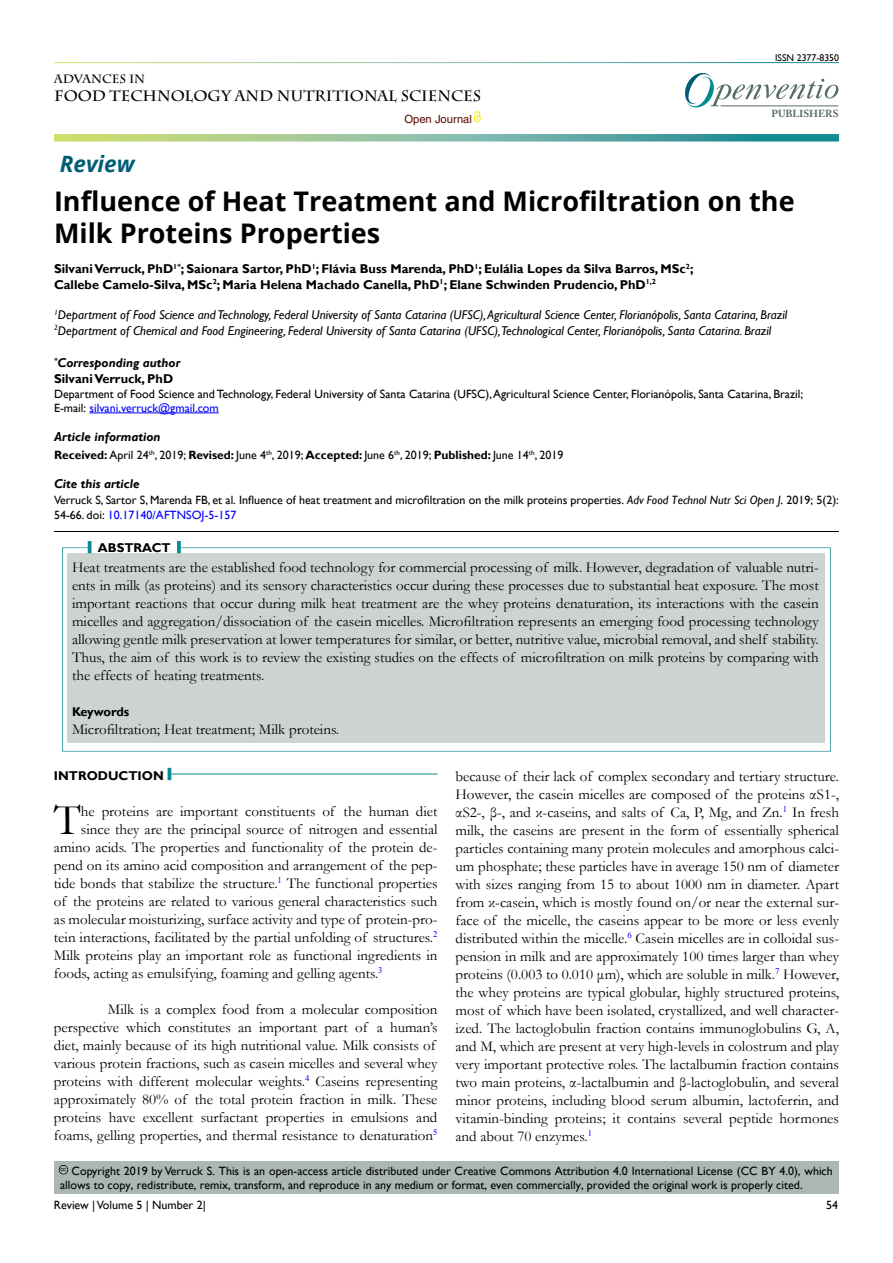
<style>
.page{position:relative;width:893px;height:1263px;background:#fff}
.page>*{position:absolute;margin:0;border:0;box-sizing:border-box;transform-origin:0 0}
.t1{font:43.8px "Garamond";color:#000}
.t2{font:700 27px/32.4px "Open Sans";color:#000}
.t3{font:italic 700 22.5px "Open Sans";color:#015d76}
.t4{font:15px/18px "Garamond";color:#000;text-align:justify}
.t5{font:700 15px "Charlemagne Std";color:#000}
.t6{font:italic 12.75px/15.3px "Gill Sans";color:#000101}
.t7{font:700 12.75px/15.3px "Gill Sans";color:#000101}
.t8{font:italic 700 12.75px/16.4px "Gill Sans";color:#000101}
.t9{font:700 12.75px "Gill Sans";color:#000}
.t10{font:italic 700 12.75px "Gill Sans";color:#000}
.t11{font:12px/15px "Gill Sans";color:#000}
.t12{font:12px/14.4px "Gill Sans";color:#000101}
.t13{font:700 12px "Charlemagne Std";color:#000}
.t14{font:11.25px "Helvetica LT Std";color:#580b05}
.t15{font:700 10.2px "Adobe Caslon Pro";color:#566d65}
.t16{font:9.75px "Gill Sans";color:#0a0000}
.t17{font:5.7px "Arial";color:#000}
.s1{font-style:normal}
.s2{color:#0000fa}
.s3{font-weight:700}
.s4{font-style:italic}
</style>
<div class="page">
<svg style="left:685px;top:73px;width:154px;height:35px"></svg>
<hr style="left:721px;top:106px;width:117px;height:1px;background:#566d65">
<svg style="left:54px;top:134px;width:785px;height:8px;background:#83bb9d"></svg>
<svg style="left:474px;top:111px;width:6px;height:10px"></svg>
<div style="left:50px;top:537px;width:794px;height:216px;background:#f9f2f3;opacity:.75"></div>
<div style="left:68px;top:553px;width:757px;height:190px;background:#cdd3d1"></div>
<div style="left:77px;top:536px;width:27px;height:12px;background:#fff"></div>
<svg style="left:88px;top:541px;width:3px;height:12px"></svg>
<svg style="left:177px;top:541px;width:4px;height:12px"></svg>
<div style="left:54px;top:1161px;width:785px;height:33px;background:#aab7b5"></div>
<div style="left:42px;top:520px;width:810px;height:14px;background:#f9f2f3;opacity:.75"></div>
<div style="left:46px;top:1152px;width:37px;height:24px;background:#f9f2f3;opacity:.75"></div>
<hr style="left:90px;top:413px;width:129px;height:1px;background:#0000fa">
<hr style="left:171px;top:774px;width:266px;height:1px;background:#0a8b93">
<svg style="left:168px;top:768px;width:3px;height:12px"></svg>
<p class="t13" style="left:54px;top:72px;width:93px">ADVANCES IN</p>
<p class="t5" style="left:54px;top:87px;width:428px">FOOD TECHNOLOGY AND NUTRITIONAL SCIENCES</p>
<h3 class="t3" style="left:60px;top:148px;width:76px">Review</h3>
<p class="t14" style="left:404px;top:112px;width:69px">Open Journal</p>
<p class="t16" style="left:775px;top:52px;width:65px">ISSN 2377-8350</p>
<p class="t15" style="left:771px;top:108px;width:69px">PUBLISHERS</p>
<h2 class="t2" style="left:54px;top:184px;width:742px">Influence of Heat Treatment and Microfiltration on the<br>Milk Proteins Properties</h2>
<p class="t7" style="left:54px;top:262px;width:641px">Silvani Verruck, PhD<sup>1*</sup>; Saionara Sartor, PhD<sup>1</sup>; Flávia Buss Marenda, PhD<sup>1</sup>; Eulália Lopes da Silva Barros, MSc<sup>2</sup>;<br>Callebe Camelo-Silva, MSc<sup>2</sup>; Maria Helena Machado Canella, PhD<sup>1</sup>; Elane Schwinden Prudencio, PhD<sup>1,2</sup></p>
<p class="t6" style="left:54px;top:307px;width:735px"><sup>1</sup>Department of Food Science and Technology, Federal University of Santa Catarina (UFSC), Agricultural Science Center, Florianópolis, Santa Catarina, Brazil<br><sup>2</sup>Department of Chemical and Food Engineering, Federal University of Santa Catarina (UFSC),Technological Center, Florianópolis, Santa Catarina. Brazil</p>
<p class="t8" style="left:54px;top:355px;width:128px"><sup>*</sup>Corresponding author<br><span class="s1">Silvani Verruck, PhD</span></p>
<p class="t12" style="left:54px;top:387px;width:750px">Department of Food Science and Technology, Federal University of Santa Catarina (UFSC), Agricultural Science Center, Florianópolis, Santa Catarina, Brazil;<br>E-mail: <span class="s2">silvani.verruck@gmail.com</span></p>
<p class="t8" style="left:54px;top:429px;width:108px">Article information</p>
<p class="t12" style="left:54px;top:448px;width:511px"><span class="s3">Received:</span> April 24<sup>th</sup>, 2019; <span class="s3">Revised:</span> June 4<sup>th</sup>, 2019; <span class="s3">Accepted:</span> June 6<sup>th</sup>, 2019; <span class="s3">Published:</span> June 14<sup>th</sup>, 2019</p>
<p class="t10" style="left:54px;top:477px;width:87px">Cite this article</p>
<p class="t11" style="left:54px;top:492px;width:786px">Verruck S, Sartor S, Marenda FB, et al. Influence of heat treatment and microfiltration on the milk proteins properties. <span class="s4">Adv Food Technol Nutr Sci Open J</span>. 2019; 5(2):<br>54-66. doi: <span class="s2">10.17140/AFTNSOJ-5-157</span></p>
<p class="t9" style="left:98px;top:540px;width:74px">ABSTRACT</p>
<p class="t4" style="left:72px;top:558px;width:748px">Heat treatments are the established food technology for commercial processing of milk. However, degradation of valuable nutri&shy;ents in milk (as proteins) and its sensory characteristics occur during these processes due to substantial heat exposure. The most important reactions that occur during milk heat treatment are the whey proteins denaturation, its interactions with the casein micelles and aggregation/dissociation of the casein micelles. Microfiltration represents an emerging food processing technology allowing gentle milk preservation at lower temperatures for similar, or better, nutritive value, microbial removal, and shelf stability.<br>Thus, the aim of this work is to review the existing studies on the effects of microfiltration on milk proteins by comparing with the effects of heating treatments.</p>
<p class="t9" style="left:72px;top:704px;width:59px">Keywords</p>
<p class="t4" style="left:72px;top:720px;width:269px">Microfiltration; Heat treatment; Milk proteins.</p>
<p class="t9" style="left:54px;top:768px;width:111px">INTRODUCTION</p>
<h1 class="t1" style="left:54px;top:791px;width:28px">T</h1>
<p class="t4" style="left:81px;top:802px;width:358px">he proteins are important constituents of the human diet</p>
<p class="t4" style="left:81px;top:820px;width:358px">since they are the principal source of nitrogen and essential</p>
<p class="t4" style="left:54px;top:838px;width:385px">amino acids. The properties and functionality of the protein de-</p>
<p class="t4" style="left:54px;top:856px;width:385px">pend on its amino acid composition and arrangement of the pep-</p>
<p class="t4" style="left:54px;top:874px;width:385px">tide bonds that stabilize the structure.<sup>1</sup> The functional properties</p>
<p class="t4" style="left:54px;top:892px;width:385px">of the proteins are related to various general characteristics such</p>
<p class="t4" style="left:54px;top:910px;width:385px">as molecular moisturizing, surface activity and type of protein-pro-</p>
<p class="t4" style="left:54px;top:928px;width:385px">tein interactions, facilitated by the partial unfolding of structures.<sup>2</sup></p>
<p class="t4" style="left:54px;top:946px;width:385px">Milk proteins play an important role as functional ingredients in</p>
<p class="t4" style="left:54px;top:964px;width:330px">foods, acting as emulsifying, foaming and gelling agents.<sup>3</sup></p>
<p class="t4" style="left:54px;top:1000px;width:385px;text-align:left;text-indent:54px">Milk is a complex food from a molecular composition perspective which constitutes an important part of a human’s diet, mainly because of its high nutritional value. Milk consists of various protein fractions, such as casein micelles and several whey proteins with different molecular weights.<sup>4</sup> Caseins representing approximately 80% of the total protein fraction in milk. These proteins have excellent surfactant properties in emulsions and foams, gelling properties, and thermal resistance to denaturation<sup>5</sup></p>
<p class="t4" style="left:455px;top:766px;width:385px">because of their lack of complex secondary and tertiary structure.<br>However, the casein micelles are composed of the proteins αS1-, αS2-, β-, and κ-caseins, and salts of Ca, P, Mg, and Zn.<sup>1</sup> In fresh milk, the caseins are present in the form of essentially spherical particles containing many protein molecules and amorphous calci&shy;um phosphate; these particles have in average 150 nm of diameter with sizes ranging from 15 to about 1000 nm in diameter. Apart from κ-casein, which is mostly found on/or near the external sur&shy;face of the micelle, the caseins appear to be more or less evenly distributed within the micelle.<sup>6</sup> Casein micelles are in colloidal sus&shy;pension in milk and are approximately 100 times larger than whey proteins (0.003 to 0.010 μm), which are soluble in milk.<sup>7</sup> However, the whey proteins are typical globular, highly structured proteins, most of which have been isolated, crystallized, and well character&shy;ized. The lactoglobulin fraction contains immunoglobulins G, A, and M, which are present at very high-levels in colostrum and play very important protective roles. The lactalbumin fraction contains two main proteins, α-lactalbumin and β-lactoglobulin, and several minor proteins, including blood serum albumin, lactoferrin, and vitamin-binding proteins; it contains several peptide hormones and about 70 enzymes.<sup>1</sup></p>
<p class="t11" style="left:60px;top:1163px;width:774px;line-height:14.4px;text-indent:11px">Copyright 2019 by Verruck S. This is an open-access article distributed under Creative Commons Attribution 4.0 International License (CC BY 4.0), which allows to copy, redistribute, remix, transform, and reproduce in any medium or format, even commercially, provided the original work is properly cited.</p>
<p class="t17" style="left:60px;top:1165px;width:7px">cc</p>
<p class="t11" style="left:54px;top:1198px;width:153px">Review | Volume 5 | Number 2|</p>
<p class="t11" style="left:826px;top:1198px;width:13px">54</p>
</div>
